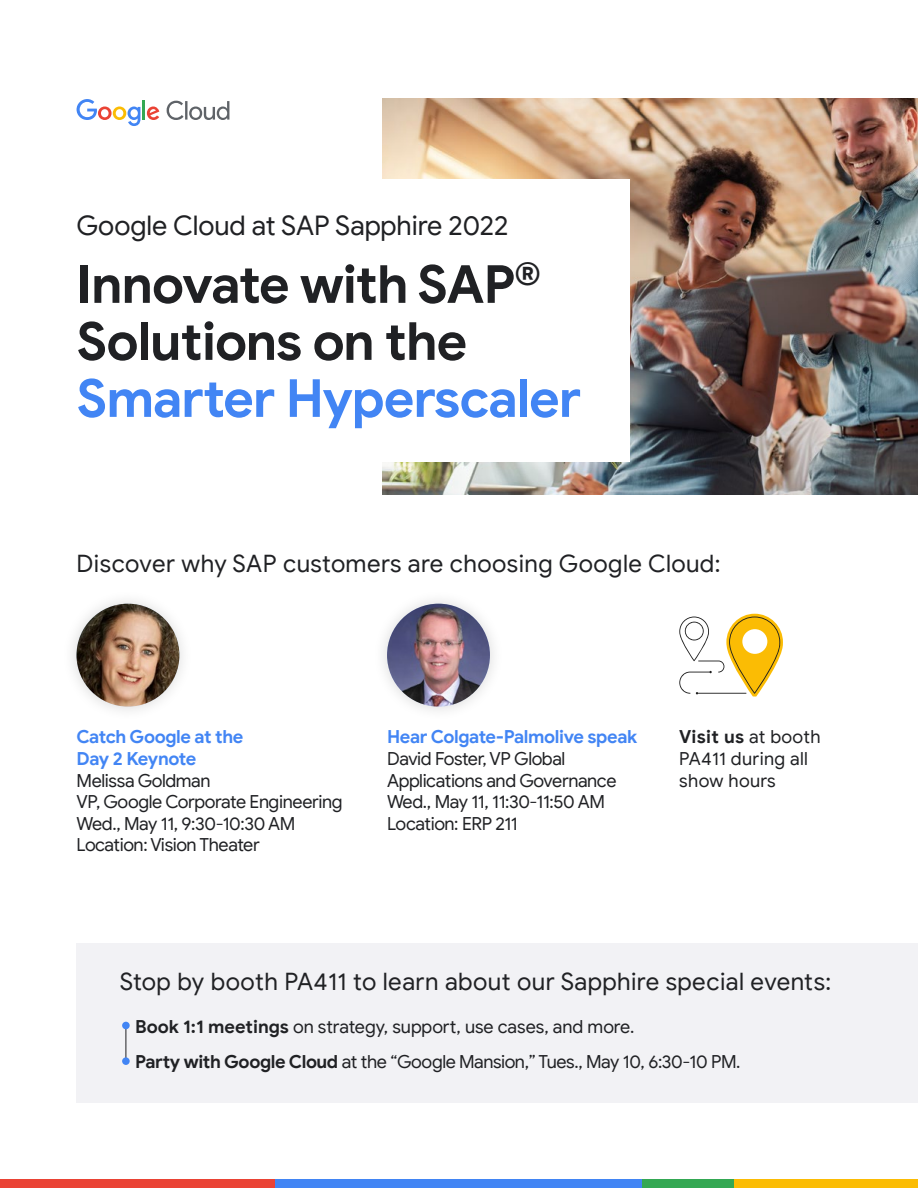
<style>
.page{position:relative;width:918px;height:1188px;background:#fff}
.page>*{position:absolute;margin:0;border:0;box-sizing:border-box;transform-origin:0 0}
.t1{font:700 52.5px/57px "Google Sans";letter-spacing:-.02em;color:#202124}
.t2{font:700 52.5px "Google Sans";letter-spacing:-.02em;color:#4285f4}
.t3{font:27px "Google Sans";letter-spacing:-.005em;color:#202124}
.t4{font:24px "Google Sans";letter-spacing:.015em;color:#202124}
.t5{font:18px/21.6px "Google Sans";letter-spacing:-.02em;color:#202124}
.t6{font:700 18px/21.6px "Google Sans";letter-spacing:-.025em;color:#4285f4}
.t7{font:18px/21.6px "Google Sans";letter-spacing:.02em;color:#202124}
.s1{font-weight:700}
</style>
<div class="page">
<div style="left:0;top:1179px;width:275px;height:9px;background:#ea4335"></div>
<div style="left:275px;top:1179px;width:368px;height:9px;background:#4285f4"></div>
<div style="left:643px;top:1179px;width:91px;height:9px;background:#34a853"></div>
<div style="left:734px;top:1179px;width:184px;height:9px;background:#fbbc04"></div>
<svg style="left:167px;top:101px;width:62px;height:19px"></svg>
<svg style="left:77px;top:99px;width:63px;height:27px"></svg>
<hr style="left:143px;top:100px;width:2px;height:20px;background:#34a853">
<svg style="left:147px;top:107px;width:12px;height:13px"></svg>
<img style="left:382px;top:99px;width:536px;height:396px">
<div style="left:340px;top:179px;width:290px;height:283px;background:#fff"></div>
<div style="left:62px;top:589px;width:132px;height:132px;background:#000;opacity:.15"></div>
<img style="left:76px;top:604px;width:103px;height:103px;border-radius:51px">
<div style="left:76px;top:943px;width:842px;height:160px;background:#f2f2f5"></div>
<hr style="left:126px;top:1026px;width:1px;height:35px;background:#202124">
<div style="left:122px;top:1022px;width:8px;height:7px;background:#4285f4;border-radius:50%"></div>
<div style="left:122px;top:1057px;width:8px;height:8px;background:#4285f4;border-radius:50%"></div>
<svg style="left:679px;top:614px;width:104px;height:83px"></svg>
<div style="left:372px;top:589px;width:132px;height:132px;background:#000;opacity:.15"></div>
<img style="left:387px;top:604px;width:103px;height:103px;border-radius:51px">
<h2 class="t3" style="left:76px;top:209px;width:433px">Google Cloud at SAP Sapphire 2022</h2>
<h1 class="t1" style="left:76px;top:257px;width:466px">Innovate with SAP<sup>®<br></sup>Solutions on the</h1>
<h1 class="t2" style="left:77px;top:366px;width:506px">Smarter Hyperscaler</h1>
<h3 class="t4" style="left:76px;top:549px;width:646px">Discover why SAP customers are choosing Google Cloud:</h3>
<p class="t6" style="left:76px;top:727px;width:168px">Catch Google at the<br>Day 2 Keynote</p>
<p class="t5" style="left:76px;top:769px;width:268px">Melissa Goldman<br>VP, Google Corporate Engineering<br>Wed., May 11, 9:30-10:30 AM<br>Location: Vision Theater</p>
<p class="t6" style="left:387px;top:727px;width:252px">Hear Colgate-Palmolive speak</p>
<p class="t5" style="left:387px;top:748px;width:231px">David Foster, VP Global<br>Applications and Governance<br>Wed., May 11, 11:30-11:50 AM<br>Location: ERP 211</p>
<p class="t7" style="left:679px;top:726px;width:143px"><span class="s1">Visit us</span> at booth<br>PA411 during all show hours</p>
<h3 class="t4" style="left:120px;top:967px;width:713px">Stop by booth PA411 to learn about our Sapphire special events:</h3>
<p class="t5" style="left:135px;top:1009px;width:607px;line-height:35.5px"><span class="s1">Book 1:1 meetings</span> on strategy, support, use cases, and more.<br><span class="s1">Party with Google Cloud</span> at the “Google Mansion,” Tues., May 10, 6:30-10 PM.</p>
</div>
